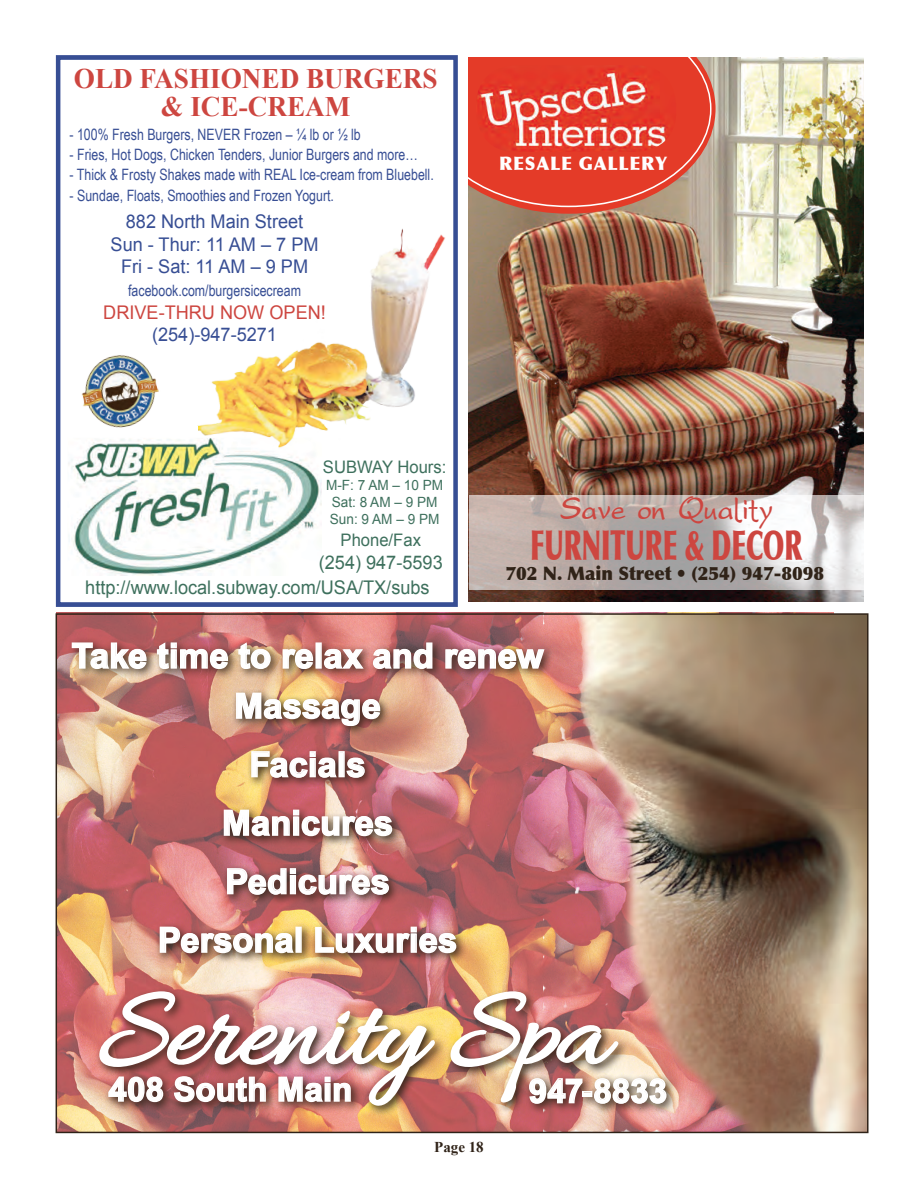
<style>
.page{position:relative;width:918px;height:1188px;background:#fff}
.page>*{position:absolute;margin:0;border:0;box-sizing:border-box;transform-origin:0 0}
.t1{font:115.5px "Allura";color:#fff}
.t2{font:900 41.25px "Optima";color:#cd4640;scale:.59 1}
.t3{font:700 34.5px/58.5px "Arial";color:#fff;text-align:center}
.t4{font:700 33px "Arial";letter-spacing:.005em;color:#fff}
.t5{font:700 28.2px/28.2px "Times New Roman";color:#cd4640;text-align:center;scale:.96 1}
.t6{font:27.9px "Adriattica";color:#cd4640}
.t7{font:18.75px "Arial";color:#3e705d;scale:.96 1}
.t8{font:18.75px/22.6px "Arial";color:#374e94;text-align:center;scale:.96 1}
.t9{font:18.75px/22.6px "Arial";color:#cd4640;text-align:center;scale:.96 1}
.t10{font:900 18.6px "Optima";color:#302318}
.t11{font:900 18.6px "Optima";letter-spacing:.04em;color:#fff}
.t12{font:17.25px "Arial";color:#3e705d;scale:.96 1}
.t13{font:15.75px "Arial Narrow";color:#374e94;scale:.96 1}
.t14{font:700 15px "Times New Roman";color:#302318}
.t15{font:14.1px/17px "Arial";color:#3e705d;scale:.96 1}
.s1{color:#374e94}
</style>
<div class="page">
<img style="left:468px;top:58px;width:396px;height:543px">
<div style="left:422px;top:4px;width:294px;height:210px;background:#e43b28;border-radius:50%"></div>
<img style="left:478px;top:68px;width:190px;height:84px">
<div style="left:405px;top:3px;width:309px;height:53px;background:#fff"></div>
<div style="left:419px;top:3px;width:49px;height:229px;background:#fff"></div>
<svg style="left:469px;top:495px;width:395px;height:94px;background:#c4bcba"></svg>
<div style="left:56px;top:55px;width:402px;height:552px;border:5px solid #374e94"></div>
<img style="left:81px;top:355px;width:78px;height:73px">
<img style="left:68px;top:439px;width:253px;height:137px">
<img style="left:188px;top:223px;width:270px;height:232px">
<img style="left:59px;top:616px;width:485px;height:514px">
<img style="left:544px;top:616px;width:322px;height:514px">
<div style="left:155px;top:688px;width:312px;height:276px;background:#302318;opacity:.98"></div>
<img style="left:235px;top:687px;width:146px;height:40px">
<svg style="left:251px;top:750px;width:87px;height:29px;background:#af867b"></svg>
<div style="left:339px;top:751px;width:6px;height:26px;border:2px solid #fff"></div>
<svg style="left:345px;top:757px;width:21px;height:21px"></svg>
<img style="left:223px;top:804px;width:170px;height:33px">
<img style="left:226px;top:867px;width:164px;height:29px">
<img style="left:159px;top:926px;width:136px;height:28px">
<div style="left:295px;top:927px;width:7px;height:26px;border:2px solid #fff"></div>
<img style="left:314px;top:926px;width:143px;height:28px">
<div style="left:95px;top:987px;width:534px;height:130px;background:#302318;opacity:.98"></div>
<div style="left:104px;top:1072px;width:258px;height:42px;background:#302318;opacity:.98"></div>
<img style="left:98px;top:990px;width:340px;height:120px">
<div style="left:524px;top:1074px;width:153px;height:41px;background:#302318;opacity:.98"></div>
<img style="left:449px;top:990px;width:218px;height:115px">
<div style="left:67px;top:637px;width:488px;height:43px;background:#302318;opacity:.89"></div>
<svg style="left:71px;top:642px;width:77px;height:28px;background:#b59288"></svg>
<svg style="left:156px;top:641px;width:73px;height:29px;background:#ae8280"></svg>
<svg style="left:238px;top:641px;width:33px;height:29px"></svg>
<svg style="left:282px;top:648px;width:32px;height:22px"></svg>
<div style="left:316px;top:642px;width:6px;height:27px;border:2px solid #fff"></div>
<svg style="left:323px;top:648px;width:42px;height:22px"></svg>
<svg style="left:372px;top:642px;width:61px;height:28px;background:#a78482"></svg>
<svg style="left:445px;top:648px;width:101px;height:22px;background:#ad8d87"></svg>
<p class="t5" style="left:74px;top:64px;width:380px">OLD FASHIONED BURGERS &amp; ICE-CREAM</p>
<p class="t13" style="left:70px;top:125px;width:305px">- 100% Fresh Burgers, NEVER Frozen – ¼ lb or ½ lb</p>
<p class="t13" style="left:70px;top:146px;width:364px">- Fries, Hot Dogs, Chicken Tenders, Junior Burgers and more…</p>
<p class="t13" style="left:70px;top:166px;width:381px">- Thick &amp; Frosty Shakes made with REAL Ice-cream from Bluebell.</p>
<p class="t13" style="left:70px;top:186px;width:277px">- Sundae, Floats, Smoothies and Frozen Yogurt.</p>
<p class="t8" style="left:111px;top:210px;width:218px">882 North Main Street<br>Sun - Thur: 11 AM – 7 PM<br>Fri - Sat: 11 AM – 9 PM</p>
<p class="t13" style="left:128px;top:281px;width:182px">facebook.com/burgersicecream</p>
<p class="t9" style="left:103px;top:301px;width:233px">DRIVE-THRU NOW OPEN! <span class="s1">(254)-947-5271</span></p>
<p class="t12" style="left:323px;top:456px;width:130px">SUBWAY Hours:</p>
<p class="t15" style="left:326px;top:477px;width:124px">M-F: 7 AM – 10 PM<br>Sat: 8 AM – 9 PM<br>Sun: 9 AM – 9 PM</p>
<p class="t12" style="left:341px;top:529px;width:85px">Phone/Fax</p>
<p class="t7" style="left:319px;top:550px;width:131px">(254) 947-5593</p>
<p class="t7" style="left:85px;top:575px;width:360px">http://www.local.subway.com/USA/TX/subs</p>
<p class="t11" style="left:499px;top:152px;width:170px">RESALE GALLERY</p>
<p class="t6" style="left:559px;top:490px;width:216px">Save on Quality</p>
<p class="t10" style="left:506px;top:563px;width:320px">702 N. Main Street • (254) 947-8098</p>
<p class="t2" style="left:530px;top:521px;width:463px">FURNITURE &amp; DECOR</p>
<p class="t3" style="left:72px;top:627px;width:473px">Take time to relax and renew</p>
<p class="t3" style="left:158px;top:677px;width:301px">Massage<br>Facials<br>Manicures<br>Pedicures<br>Personal Luxuries</p>
<p class="t1" style="left:99px;top:968px;width:512px">Serenity Spa</p>
<p class="t4" style="left:108px;top:1071px;width:245px">408 South Main</p>
<p class="t4" style="left:529px;top:1072px;width:140px">947-8833</p>
<p class="t14" style="left:434px;top:1136px;width:51px">Page 18</p>
</div>
